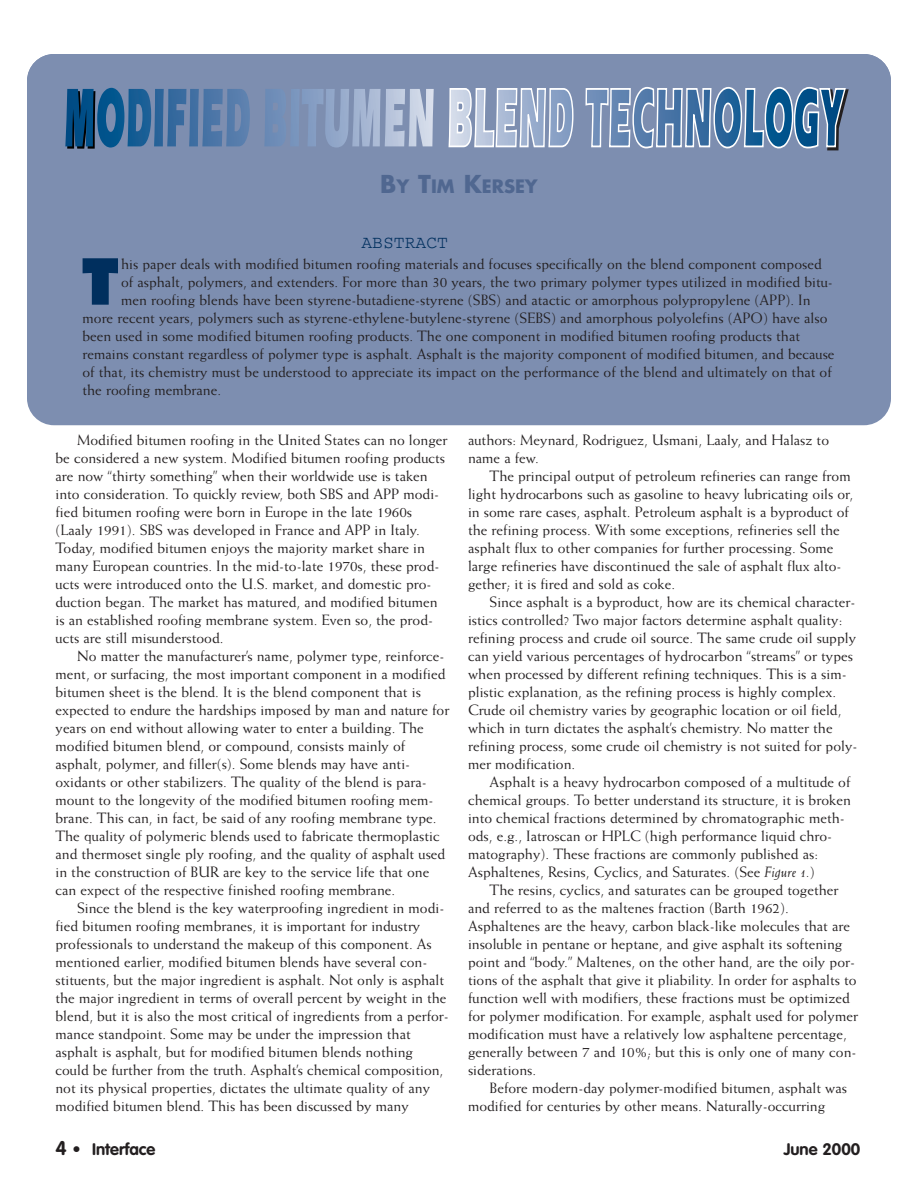
<style>
.page{position:relative;width:918px;height:1188px;background:#fff}
.page>*{position:absolute;margin:0;border:0;box-sizing:border-box;transform-origin:0 0}
.t1{font:800 61.5px "Futura";color:#002f5e}
.t2{font:700 18px "Futura";color:#506790}
.t3{font:18px "Courier";color:#002f5e}
.t4{font:700 16.5px "VAG Rounded";color:#231f20}
.t5{font:15px/18px "Weiss";color:#231f20}
.s1{font-size:24px}
.s2{font-style:italic}
.s3{font-size:19.5px}
</style>
<div class="page">
<div style="left:27px;top:54px;width:864px;height:371px;background:#7d8eb0;border-radius:27px"></div>
<svg style="left:65px;top:89px;width:30px;height:60px;background:#0c4674"></svg>
<img style="left:97px;top:88px;width:27px;height:60px">
<img style="left:128px;top:89px;width:23px;height:57px">
<img style="left:154px;top:89px;width:10px;height:57px">
<img style="left:167px;top:89px;width:19px;height:57px">
<img style="left:189px;top:89px;width:10px;height:57px">
<img style="left:202px;top:89px;width:21px;height:57px">
<img style="left:226px;top:89px;width:24px;height:57px">
<img style="left:264px;top:89px;width:22px;height:57px">
<img style="left:291px;top:89px;width:9px;height:57px">
<img style="left:302px;top:89px;width:22px;height:57px">
<img style="left:325px;top:89px;width:24px;height:59px">
<img style="left:352px;top:89px;width:29px;height:57px">
<img style="left:385px;top:89px;width:20px;height:57px">
<img style="left:409px;top:89px;width:25px;height:57px">
<svg style="left:448px;top:88px;width:126px;height:60px"></svg>
<svg style="left:585px;top:87px;width:264px;height:64px"></svg>
<p class="t2" style="left:380px;top:178px;width:159px"><span class="s1">B</span>Y <span class="s1">T</span>IM <span class="s1">K</span>ERSEY</p>
<p class="t3" style="left:361px;top:237px;width:88px">ABSTRACT</p>
<p class="t1" style="left:82px;top:255px;width:38px">T</p>
<p class="t5" style="left:121px;top:256px;width:702px">his paper deals with modified bitumen roofing materials and focuses specifically on the blend component composed</p>
<p class="t5" style="left:121px;top:274px;width:713px">of asphalt, polymers, and extenders. For more than 30 years, the two primary polymer types utilized in modified bitu-</p>
<p class="t5" style="left:121px;top:292px;width:691px">men roofing blends have been styrene-butadiene-styrene (SBS) and atactic or amorphous polypropylene (APP). In</p>
<p class="t5" style="left:83px;top:310px;width:747px">more recent years, polymers such as styrene-ethylene-butylene-styrene (SEBS) and amorphous polyolefins (APO) have also</p>
<p class="t5" style="left:83px;top:328px;width:719px">been used in some modified bitumen roofing products. The one component in modified bitumen roofing products that</p>
<p class="t5" style="left:83px;top:346px;width:754px">remains constant regardless of polymer type is asphalt. Asphalt is the majority component of modified bitumen, and because</p>
<p class="t5" style="left:83px;top:364px;width:751px">of that, its chemistry must be understood to appreciate its impact on the performance of the blend and ultimately on that of</p>
<p class="t5" style="left:82px;top:382px;width:140px">the roofing membrane.</p>
<p class="t5" style="left:55px;top:432px;width:394px;text-indent:22px">Modified bitumen roofing in the United States can no longer be considered a new system. Modified bitumen roofing products are now “thirty something” when their worldwide use is taken into consideration. To quickly review, both SBS and APP modi&shy;fied bitumen roofing were born in Europe in the late 1960s (Laaly 1991). SBS was developed in France and APP in Italy.<br>Today, modified bitumen enjoys the majority market share in many European countries. In the mid-to-late 1970s, these prod&shy;ucts were introduced onto the U.S. market, and domestic pro&shy;duction began. The market has matured, and modified bitumen is an established roofing membrane system. Even so, the prod&shy;ucts are still misunderstood.</p>
<p class="t5" style="left:56px;top:648px;width:395px;text-indent:22px">No matter the manufacturer’s name, polymer type, reinforce&shy;ment, or surfacing, the most important component in a modified bitumen sheet is the blend. It is the blend component that is expected to endure the hardships imposed by man and nature for years on end without allowing water to enter a building. The modified bitumen blend, or compound, consists mainly of asphalt, polymer, and filler(s). Some blends may have anti&shy;oxidants or other stabilizers. The quality of the blend is para&shy;mount to the longevity of the modified bitumen roofing mem&shy;brane. This can, in fact, be said of any roofing membrane type.<br>The quality of polymeric blends used to fabricate thermoplastic and thermoset single ply roofing, and the quality of asphalt used in the construction of BUR are key to the service life that one can expect of the respective finished roofing membrane.</p>
<p class="t5" style="left:56px;top:900px;width:395px;text-indent:22px">Since the blend is the key waterproofing ingredient in modi&shy;fied bitumen roofing membranes, it is important for industry professionals to understand the makeup of this component. As mentioned earlier, modified bitumen blends have several con&shy;stituents, but the major ingredient is asphalt. Not only is asphalt the major ingredient in terms of overall percent by weight in the blend, but it is also the most critical of ingredients from a perfor&shy;mance standpoint. Some may be under the impression that asphalt is asphalt, but for modified bitumen blends nothing could be further from the truth. Asphalt’s chemical composition, not its physical properties, dictates the ultimate quality of any modified bitumen blend. This has been discussed by many</p>
<p class="t5" style="left:468px;top:432px;width:363px">authors: Meynard, Rodriguez, Usmani, Laaly, and Halasz to name a few.</p>
<p class="t5" style="left:468px;top:468px;width:387px;text-indent:22px">The principal output of petroleum refineries can range from light hydrocarbons such as gasoline to heavy lubricating oils or, in some rare cases, asphalt. Petroleum asphalt is a byproduct of the refining process. With some exceptions, refineries sell the asphalt flux to other companies for further processing. Some large refineries have discontinued the sale of asphalt flux alto&shy;gether; it is fired and sold as coke.</p>
<p class="t5" style="left:468px;top:594px;width:391px;text-indent:22px">Since asphalt is a byproduct, how are its chemical character&shy;istics controlled? Two major factors determine asphalt quality: refining process and crude oil source. The same crude oil supply can yield various percentages of hydrocarbon “streams” or types when processed by different refining techniques. This is a sim&shy;plistic explanation, as the refining process is highly complex.<br>Crude oil chemistry varies by geographic location or oil field, which in turn dictates the asphalt’s chemistry. No matter the refining process, some crude oil chemistry is not suited for poly&shy;mer modification.</p>
<p class="t5" style="left:468px;top:774px;width:384px;text-indent:22px">Asphalt is a heavy hydrocarbon composed of a multitude of chemical groups. To better understand its structure, it is broken into chemical fractions determined by chromatographic meth&shy;ods, e.g., Iatroscan or HPLC (high performance liquid chro&shy;matography). These fractions are commonly published as:<br>Asphaltenes, Resins, Cyclics, and Saturates. (See <span class="s2">Figure 1.</span>)</p>
<p class="t5" style="left:468px;top:882px;width:392px;text-indent:22px">The resins, cyclics, and saturates can be grouped together and referred to as the maltenes fraction (Barth 1962).<br>Asphaltenes are the heavy, carbon black-like molecules that are insoluble in pentane or heptane, and give asphalt its softening point and “body.” Maltenes, on the other hand, are the oily por&shy;tions of the asphalt that give it pliability. In order for asphalts to function well with modifiers, these fractions must be optimized for polymer modification. For example, asphalt used for polymer modification must have a relatively low asphaltene percentage, generally between 7 and 10%; but this is only one of many con&shy;siderations.</p>
<p class="t5" style="left:468px;top:1080px;width:381px;text-indent:22px">Before modern-day polymer-modified bitumen, asphalt was modified for centuries by other means. Naturally-occurring</p>
<p class="t4" style="left:56px;top:1143px;width:101px"><span class="s3">4</span> • Interface</p>
<p class="t4" style="left:784px;top:1143px;width:78px">June 2000</p>
</div>
